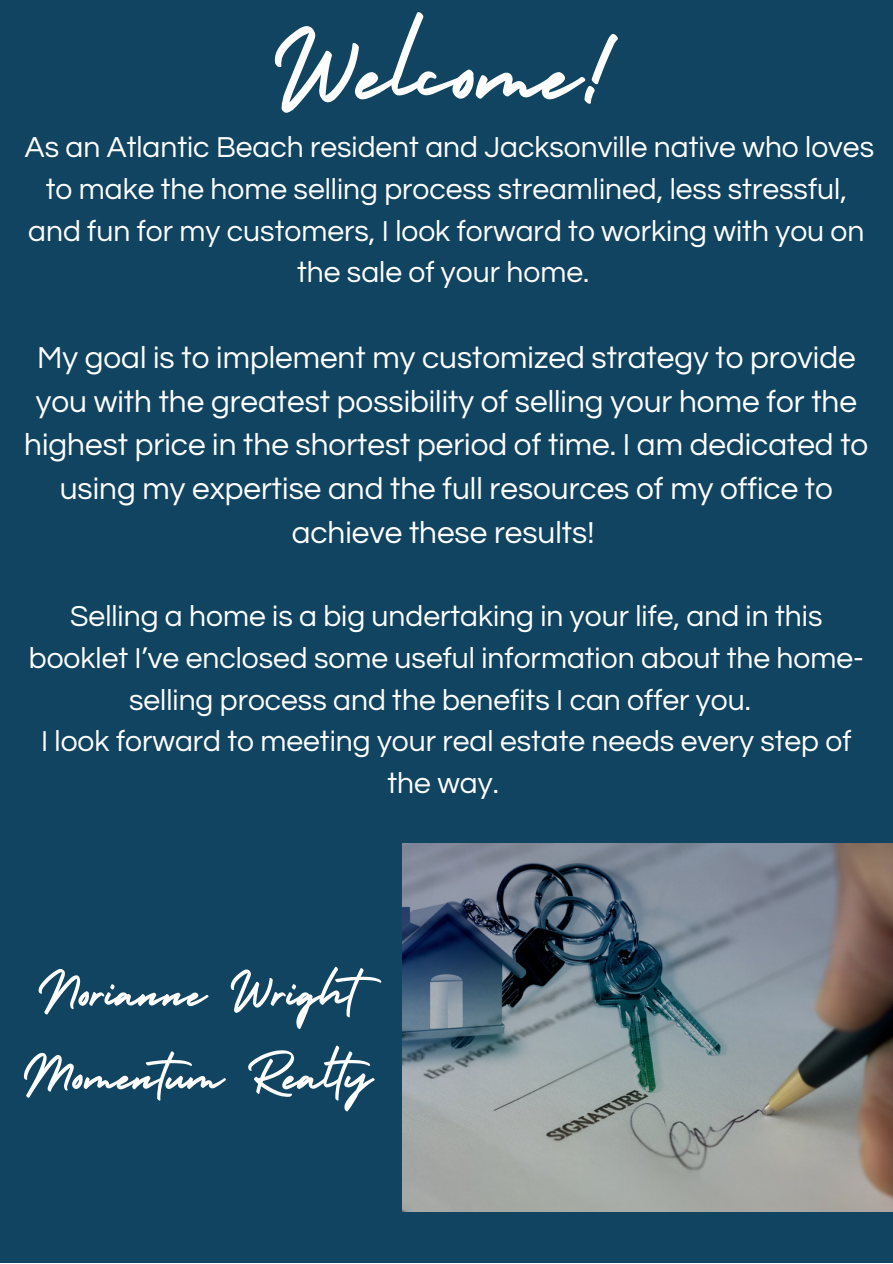
<style>
.page{position:relative;width:893px;height:1264px;background:#fff}
.page>*{position:absolute;margin:0;border:0;box-sizing:border-box;transform-origin:0 0}
.t1{font:119.85px "Holiday";color:#fff}
.t2{font:60px/83.2px "Holiday";color:#fff}
.t3{font:31.5px/43.8px "Questrial";color:#fff;text-align:center}
.t4{font:30px/41.5px "Questrial";color:#fff;text-align:center}
</style>
<div class="page">
<div style="left:0;top:0;width:892px;height:1262px;background:#104461"></div>
<img style="left:402px;top:843px;width:490px;height:368px">
<h1 class="t1" style="left:271px;top:-21px;width:351px">Welcome!</h1>
<p class="t4" style="left:25px;top:127px;width:850px">As an Atlantic Beach resident and Jacksonville native who loves to make the home selling process streamlined, less stressful, and fun for my customers, I look forward to working with you on the sale of your home.</p>
<p class="t3" style="left:24px;top:336px;width:845px">My goal is to implement my customized strategy to provide you with the greatest possibility of selling your home for the highest price in the shortest period of time. I am dedicated to using my expertise and the full resources of my office to achieve these results!</p>
<p class="t4" style="left:29px;top:596px;width:836px">Selling a home is a big undertaking in your life, and in this booklet I’ve enclosed some useful information about the home&shy;selling process and the benefits I can offer you.<br>I look forward to meeting your real estate needs every step of the way.</p>
<h2 class="t2" style="left:22px;top:944px;width:375px">Norianne Wright<br>Momentum Realty</h2>
</div>
